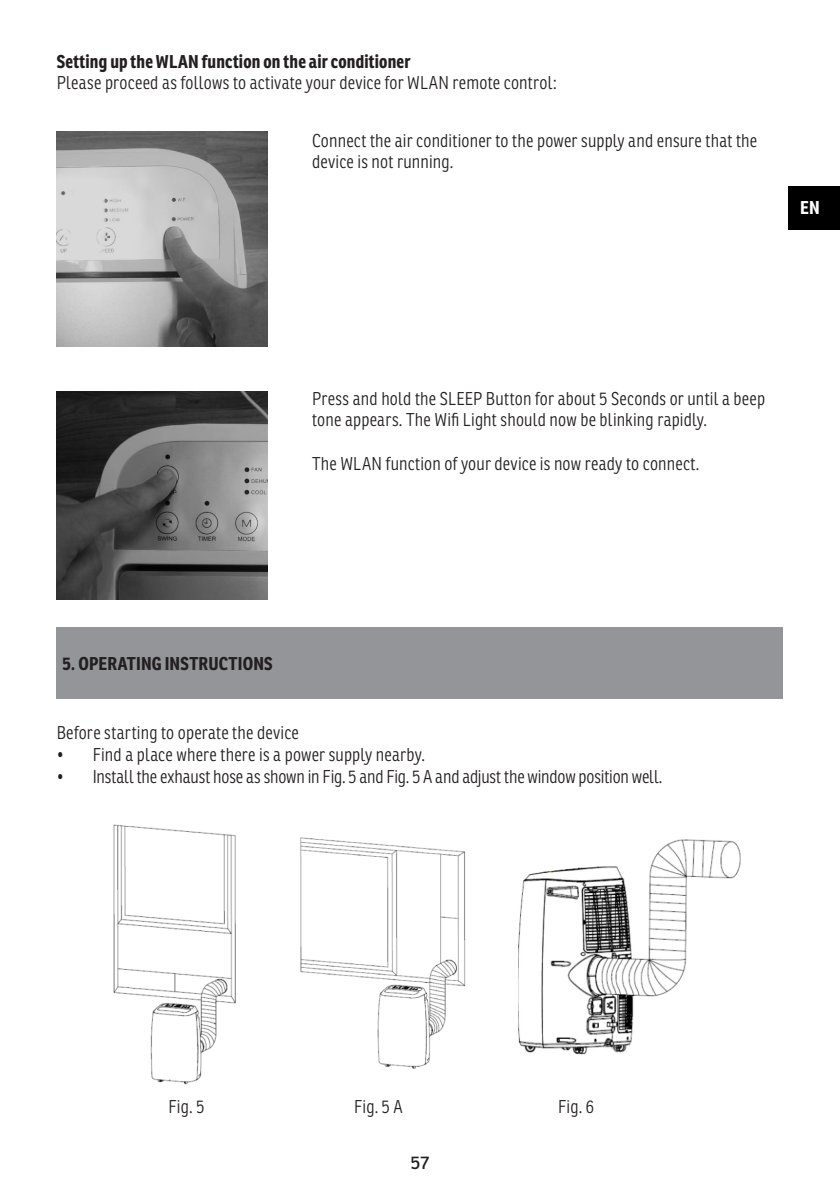
<style>
.page{position:relative;width:840px;height:1191px;background:#fff}
.page>*{position:absolute;margin:0;border:0;box-sizing:border-box;transform-origin:0 0}
.t1{font:300 18px/21.6px "Ronnia Cond";letter-spacing:.01em;color:#231f20}
.t2{font:300 18px "Ronnia Cond";letter-spacing:-.01em;color:#231f20}
.t3{font:700 18px "Ronnia Cond";letter-spacing:.01em;color:#231f20}
.t4{font:18px "Ronnia";color:#231f20}
.t5{font:700 18px "Ronnia Cond";color:#fff}
</style>
<div class="page">
<div style="left:788px;top:186px;width:51px;height:43px;background:#000"></div>
<div style="left:57px;top:627px;width:725px;height:72px;background:#939598"></div>
<img style="left:113px;top:824px;width:123px;height:261px">
<img style="left:300px;top:837px;width:166px;height:232px">
<img style="left:518px;top:839px;width:223px;height:216px">
<img style="left:57px;top:131px;width:210px;height:216px">
<img style="left:57px;top:391px;width:210px;height:208px">
<p class="t3" style="left:57px;top:49px;width:355px">Setting up the WLAN function on the air conditioner</p>
<p class="t1" style="left:57px;top:72px;width:501px">Please proceed as follows to activate your device for WLAN remote control:</p>
<p class="t1" style="left:312px;top:130px;width:446px">Connect the air conditioner to the power supply and ensure that the device is not running.</p>
<p class="t5" style="left:799px;top:196px;width:21px">EN</p>
<p class="t1" style="left:312px;top:388px;width:454px">Press and hold the SLEEP Button for about 5 Seconds or until a beep tone appears. The Wifi Light should now be blinking rapidly.</p>
<p class="t1" style="left:312px;top:452px;width:388px">The WLAN function of your device is now ready to connect.</p>
<p class="t3" style="left:62px;top:652px;width:212px">5. OPERATING INSTRUCTIONS</p>
<p class="t1" style="left:57px;top:722px;width:243px">Before starting to operate the device</p>
<p class="t1" style="left:57px;top:744px;width:370px">• Find a place where there is a power supply nearby.</p>
<p class="t2" style="left:57px;top:765px;width:607px">• Install the exhaust hose as shown in Fig. 5 and Fig. 5 A and adjust the window position well.</p>
<p class="t1" style="left:168px;top:1096px;width:37px">Fig. 5</p>
<p class="t1" style="left:354px;top:1096px;width:50px">Fig. 5 A</p>
<p class="t1" style="left:558px;top:1096px;width:37px">Fig. 6</p>
<p class="t4" style="left:410px;top:1151px;width:20px">57</p>
</div>
